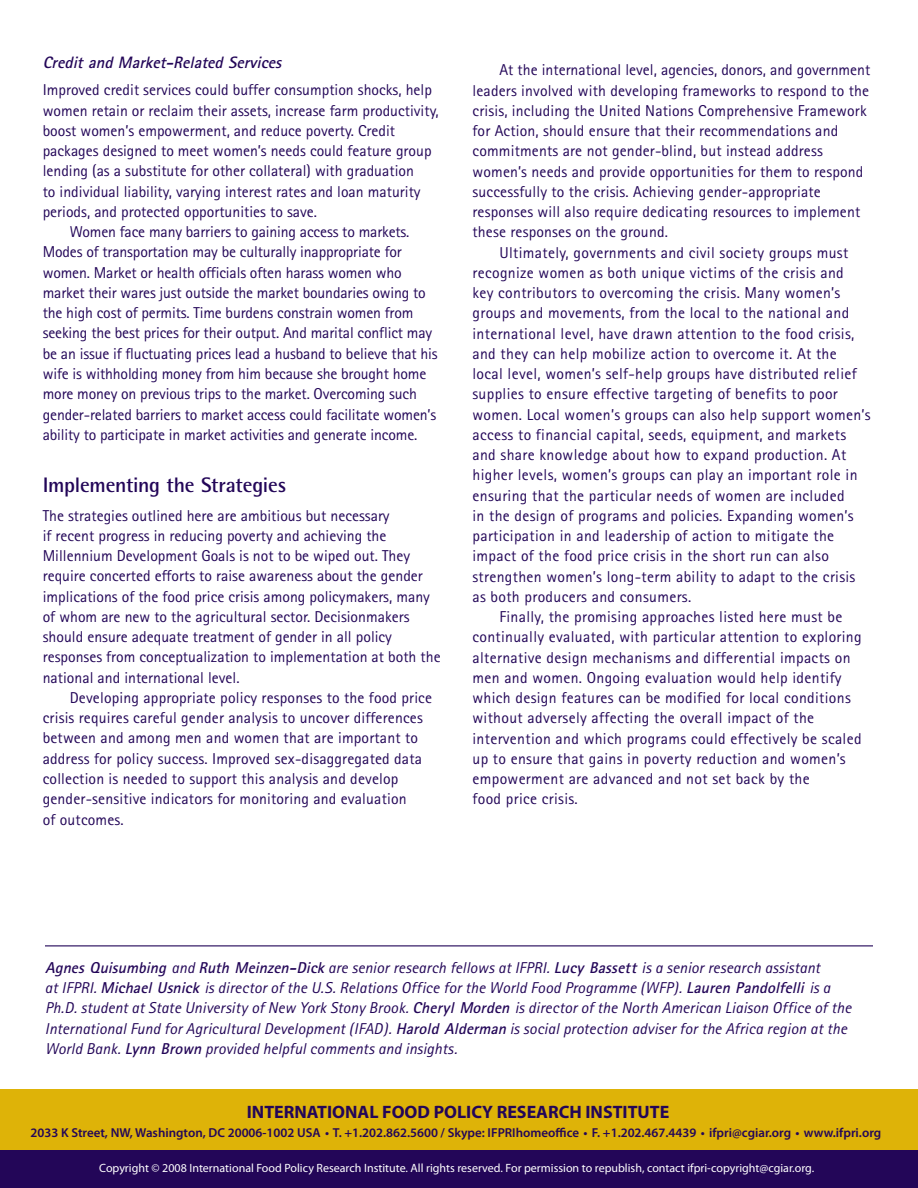
<style>
.page{position:relative;width:918px;height:1188px;background:#fff}
.page>*{position:absolute;margin:0;border:0;box-sizing:border-box;transform-origin:0 0}
.t1{font:700 21px "Rotis Semi Sans";letter-spacing:-.01em;color:#230658}
.t2{font:700 18px "Myriad Pro";color:#230658}
.t3{font:italic 700 16.5px "Rotis Sans Serif";color:#230658}
.t4{font:15.75px/20.2px "Rotis Sans Serif";letter-spacing:.01em;color:#230658}
.t5{font:15.75px "Rotis Sans Serif";letter-spacing:-.01em;color:#230658}
.t6{font:italic 15.75px/20.2px "Rotis Sans Serif";letter-spacing:.005em;color:#230658}
.t7{font:600 12.9px "Myriad Pro";color:#230658}
.t8{font:12px "Myriad Pro";color:#fff}
.s1{font-weight:700}
</style>
<div class="page">
<div style="left:0;top:1089px;width:918px;height:64px;background:#deb308"></div>
<div style="left:0;top:1151px;width:918px;height:37px;background:#230658"></div>
<hr style="left:45px;top:945px;width:828px;height:1px;background:#230658">
<p class="t3" style="left:43px;top:52px;width:244px">Credit and Market-Related Services</p>
<p class="t4" style="left:43px;top:80px;width:391px">Improved credit services could buffer consumption shocks, help</p>
<p class="t4" style="left:43px;top:100px;width:397px">women retain or reclaim their assets, increase farm productivity,</p>
<p class="t4" style="left:43px;top:120px;width:354px">boost women’s empowerment, and reduce poverty. Credit</p>
<p class="t4" style="left:43px;top:141px;width:390px">packages designed to meet women’s needs could feature group</p>
<p class="t4" style="left:43px;top:161px;width:373px">lending (as a substitute for other collateral) with graduation</p>
<p class="t4" style="left:43px;top:181px;width:379px">to individual liability, varying interest rates and loan maturity</p>
<p class="t4" style="left:43px;top:201px;width:276px">periods, and protected opportunities to save.</p>
<p class="t5" style="left:70px;top:223px;width:341px">Women face many barriers to gaining access to markets.</p>
<p class="t5" style="left:43px;top:243px;width:361px">Modes of transportation may be culturally inappropriate for</p>
<p class="t5" style="left:43px;top:263px;width:361px">women. Market or health officials often harass women who</p>
<p class="t5" style="left:43px;top:283px;width:385px">market their wares just outside the market boundaries owing to</p>
<p class="t5" style="left:43px;top:304px;width:372px">the high cost of permits. Time burdens constrain women from</p>
<p class="t5" style="left:43px;top:324px;width:391px">seeking the best prices for their output. And marital conflict may</p>
<p class="t5" style="left:43px;top:344px;width:396px">be an issue if fluctuating prices lead a husband to believe that his</p>
<p class="t5" style="left:43px;top:364px;width:385px">wife is withholding money from him because she brought home</p>
<p class="t5" style="left:43px;top:385px;width:376px">more money on previous trips to the market. Overcoming such</p>
<p class="t5" style="left:43px;top:405px;width:395px">gender-related barriers to market access could facilitate women’s</p>
<p class="t5" style="left:43px;top:425px;width:376px">ability to participate in market activities and generate income.</p>
<h1 class="t1" style="left:43px;top:472px;width:245px">Implementing the Strategies</h1>
<p class="t4" style="left:43px;top:505px;width:399px">The strategies outlined here are ambitious but necessary<br>if recent progress in reducing poverty and achieving the Millennium Development Goals is not to be wiped out. They require concerted efforts to raise awareness about the gender implications of the food price crisis among policymakers, many of whom are new to the agricultural sector. Decisionmakers should ensure adequate treatment of gender in all policy responses from conceptualization to implementation at both the national and international level.</p>
<p class="t4" style="left:43px;top:687px;width:391px;text-indent:27px">Developing appropriate policy responses to the food price crisis requires careful gender analysis to uncover differences between and among men and women that are important to address for policy success. Improved sex-disaggregated data collection is needed to support this analysis and develop gender-sensitive indicators for monitoring and evaluation<br>of outcomes.</p>
<p class="t4" style="left:473px;top:60px;width:399px;text-indent:27px">At the international level, agencies, donors, and government leaders involved with developing frameworks to respond to the crisis, including the United Nations Comprehensive Framework for Action, should ensure that their recommendations and commitments are not gender-blind, but instead address women’s needs and provide opportunities for them to respond successfully to the crisis. Achieving gender-appropriate responses will also require dedicating resources to implement these responses on the ground.</p>
<p class="t4" style="left:500px;top:242px;width:350px">Ultimately, governments and civil society groups must</p>
<p class="t4" style="left:473px;top:262px;width:373px">recognize women as both unique victims of the crisis and</p>
<p class="t4" style="left:473px;top:283px;width:369px">key contributors to overcoming the crisis. Many women’s</p>
<p class="t4" style="left:473px;top:303px;width:378px">groups and movements, from the local to the national and</p>
<p class="t4" style="left:473px;top:323px;width:383px">international level, have drawn attention to the food crisis,</p>
<p class="t4" style="left:473px;top:343px;width:366px">and they can help mobilize action to overcome it. At the</p>
<p class="t4" style="left:473px;top:364px;width:386px">local level, women’s self-help groups have distributed relief</p>
<p class="t4" style="left:473px;top:384px;width:367px">supplies to ensure effective targeting of benefits to poor</p>
<p class="t4" style="left:473px;top:404px;width:400px">women. Local women’s groups can also help support women’s</p>
<p class="t4" style="left:473px;top:424px;width:375px">access to financial capital, seeds, equipment, and markets</p>
<p class="t4" style="left:473px;top:445px;width:375px">and share knowledge about how to expand production. At</p>
<p class="t4" style="left:473px;top:465px;width:387px">higher levels, women’s groups can play an important role in</p>
<p class="t4" style="left:473px;top:485px;width:374px">ensuring that the particular needs of women are included</p>
<p class="t4" style="left:473px;top:505px;width:383px">in the design of programs and policies. Expanding women’s</p>
<p class="t4" style="left:473px;top:526px;width:363px">participation in and leadership of action to mitigate the</p>
<p class="t4" style="left:473px;top:546px;width:358px">impact of the food price crisis in the short run can also</p>
<p class="t4" style="left:473px;top:566px;width:384px">strengthen women’s long-term ability to adapt to the crisis</p>
<p class="t4" style="left:473px;top:586px;width:220px">as both producers and consumers.</p>
<p class="t4" style="left:500px;top:607px;width:344px">Finally, the promising approaches listed here must be</p>
<p class="t4" style="left:473px;top:627px;width:391px">continually evaluated, with particular attention to exploring</p>
<p class="t4" style="left:473px;top:647px;width:380px">alternative design mechanisms and differential impacts on</p>
<p class="t4" style="left:473px;top:667px;width:371px">men and women. Ongoing evaluation would help identify</p>
<p class="t4" style="left:473px;top:688px;width:380px">which design features can be modified for local conditions</p>
<p class="t4" style="left:473px;top:708px;width:343px">without adversely affecting the overall impact of the</p>
<p class="t4" style="left:473px;top:728px;width:391px">intervention and which programs could effectively be scaled</p>
<p class="t4" style="left:473px;top:748px;width:375px">up to ensure that gains in poverty reduction and women’s</p>
<p class="t4" style="left:473px;top:769px;width:339px">empowerment are advanced and not set back by the</p>
<p class="t4" style="left:473px;top:789px;width:107px">food price crisis.</p>
<p class="t6" style="left:45px;top:958px;width:808px"><span class="s1">Agnes Quisumbing</span>and <span class="s1">Ruth Meinzen-Dick</span> are senior research fellows at IFPRI. <span class="s1">Lucy Bassett</span> is a senior research assistant<br>at IFPRI. <span class="s1">Michael Usnick</span> is director of the U.S. Relations Office for the World Food Programme (WFP). <span class="s1">Lauren Pandolfelli</span> is a Ph.D. student at State University of New York Stony Brook. <span class="s1">Cheryl Morden</span> is director of the North American Liaison Office of the International Fund for Agricultural Development (IFAD). <span class="s1">Harold Alderman</span> is social protection adviser for the Africa region at the World Bank. <span class="s1">Lynn Brown</span> provided helpful comments and insights.</p>
<p class="t2" style="left:247px;top:1100px;width:424px">INTERNATIONAL FOOD POLICY RESEARCH INSTITUTE</p>
<p class="t7" style="left:31px;top:1124px;width:852px">2033 K Street, NW, Washington, DC 20006-1002 USA • T. +1.202.862.5600 / Skype: IFPRIhomeoffice • F. +1.202.467.4439 • ifpri@cgiar.org • www.ifpri.org</p>
<p class="t8" style="left:99px;top:1160px;width:717px">Copyright © 2008 International Food Policy Research Institute. All rights reserved. For permission to republish, contact ifpri-copyright@cgiar.org.</p>
</div>
